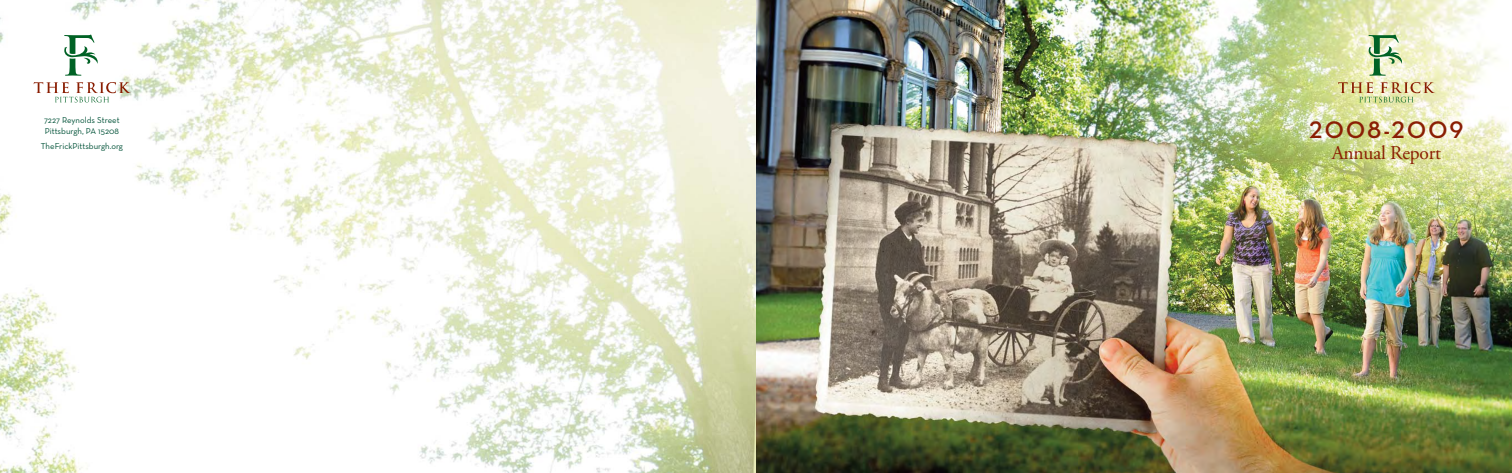
<style>
.page{position:relative;width:1512px;height:473px;background:#fff}
.page>*{position:absolute;margin:0;border:0;box-sizing:border-box;transform-origin:0 0}
.t1{font:24.32px "Neutra Disp Bold Alt";letter-spacing:.1em;color:#8a1e03}
.t2{font:19.51px "Adobe Garamond Pro";letter-spacing:-.01em;color:#8a1e03}
.t3{font:8.75px/10.5px "Neutra Text";color:#005238}
</style>
<div class="page">
<img style="left:0;top:0;width:756px;height:472px">
<img style="left:756px;top:0;width:756px;height:472px">
<svg style="left:1338px;top:82px;width:97px;height:20px;background:#d5cb98"></svg>
<svg style="left:1368px;top:35px;width:34px;height:41px"></svg>
<svg style="left:34px;top:82px;width:96px;height:20px"></svg>
<svg style="left:64px;top:35px;width:34px;height:41px"></svg>
<p class="t3" style="left:44px;top:116px;width:77px">7227 Reynolds Street<br>Pittsburgh, PA 15208</p>
<p class="t3" style="left:41px;top:141px;width:84px">TheFrickPittsburgh.org</p>
<h1 class="t1" style="left:1309px;top:116px;width:156px">2008-2009</h1>
<h2 class="t2" style="left:1332px;top:145px;width:111px">Annual Report</h2>
</div>
